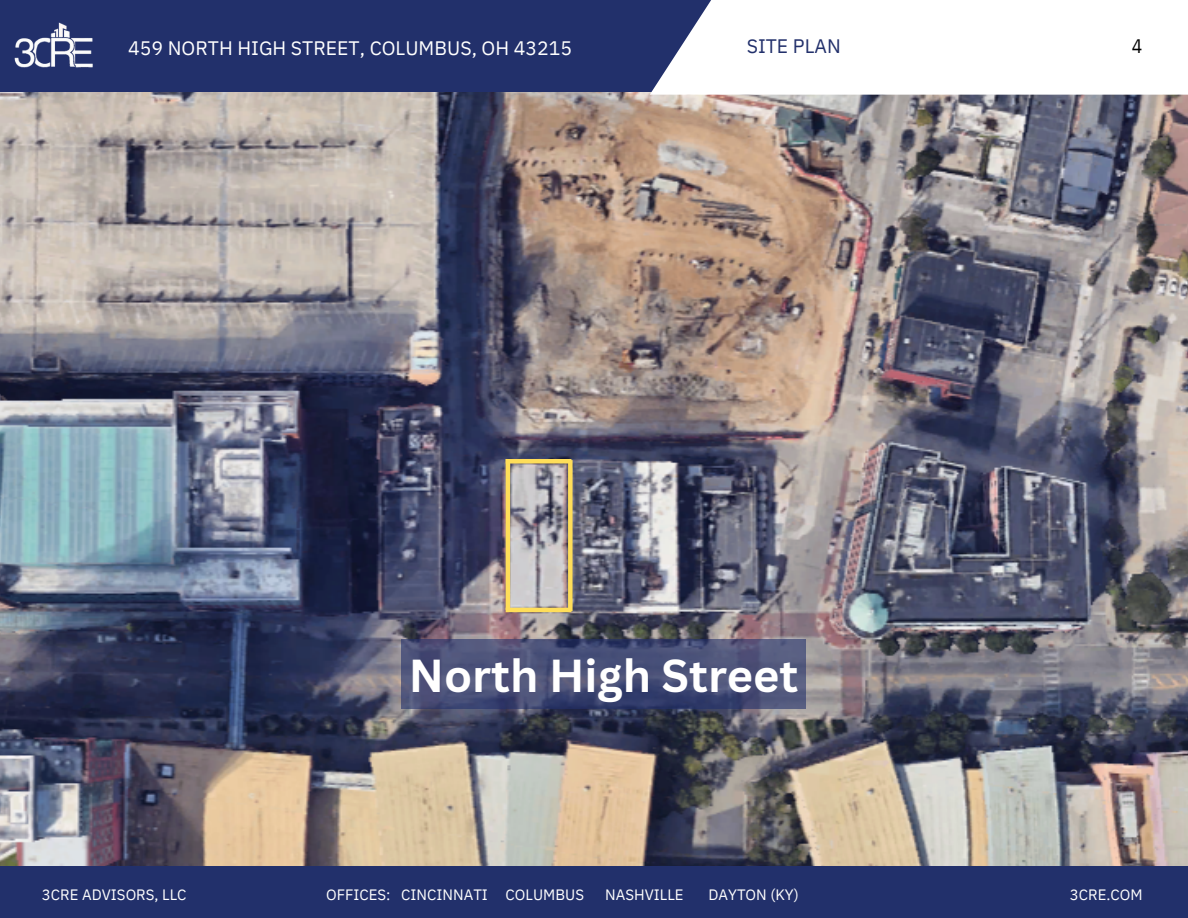
<style>
.page{position:relative;width:1188px;height:918px;background:#fff}
.page>*{position:absolute;margin:0;border:0;box-sizing:border-box;transform-origin:0 0}
.t1{font:700 45px "Canva Sans";color:#fff}
.t2{font:19.5px "IBM Plex Sans";color:#fff}
.t3{font:19.5px "IBM Plex Sans";color:#22306b}
.t4{font:19.5px "IBM Plex Sans Cond";color:#000}
.t5{font:15px "IBM Plex Sans";color:#fff}
</style>
<div class="page">
<img style="left:0;top:92px;width:1188px;height:775px">
<div style="left:0;top:0;width:1188px;height:92px;background:#22306b"></div>
<div style="left:650px;top:0;width:538px;height:95px;background:#fff"></div>
<img style="left:14px;top:23px;width:79px;height:45px">
<div style="left:0;top:867px;width:1188px;height:51px;background:#22306b"></div>
<div style="left:506px;top:459px;width:65px;height:5px;background:#ffde59"></div>
<hr style="left:506px;top:608px;width:65px;height:4px;background:#ffde59">
<div style="left:568px;top:460px;width:5px;height:151px;background:#ffde59"></div>
<hr style="left:506px;top:459px;width:4px;height:151px;background:#ffde59">
<div style="left:402px;top:640px;width:404px;height:69px;background:#22306b;opacity:.6"></div>
<h5 class="t2" style="left:128px;top:35px;width:446px">459 NORTH HIGH STREET, COLUMBUS, OH 43215</h5>
<p class="t3" style="left:747px;top:33px;width:96px">SITE PLAN</p>
<h5 class="t4" style="left:1132px;top:33px;width:12px">4</h5>
<p class="t1" style="left:409px;top:643px;width:391px">North High Street</p>
<h2 class="t5" style="left:42px;top:885px;width:146px">3CRE ADVISORS, LLC</h2>
<h3 class="t5" style="left:326px;top:885px;width:259px">OFFICES: CINCINNATI COLUMBUS</h3>
<h3 class="t5" style="left:605px;top:885px;width:80px">NASHVILLE</h3>
<h3 class="t5" style="left:709px;top:885px;width:92px">DAYTON (KY)</h3>
<p class="t5" style="left:1070px;top:885px;width:74px">3CRE.COM</p>
</div>
